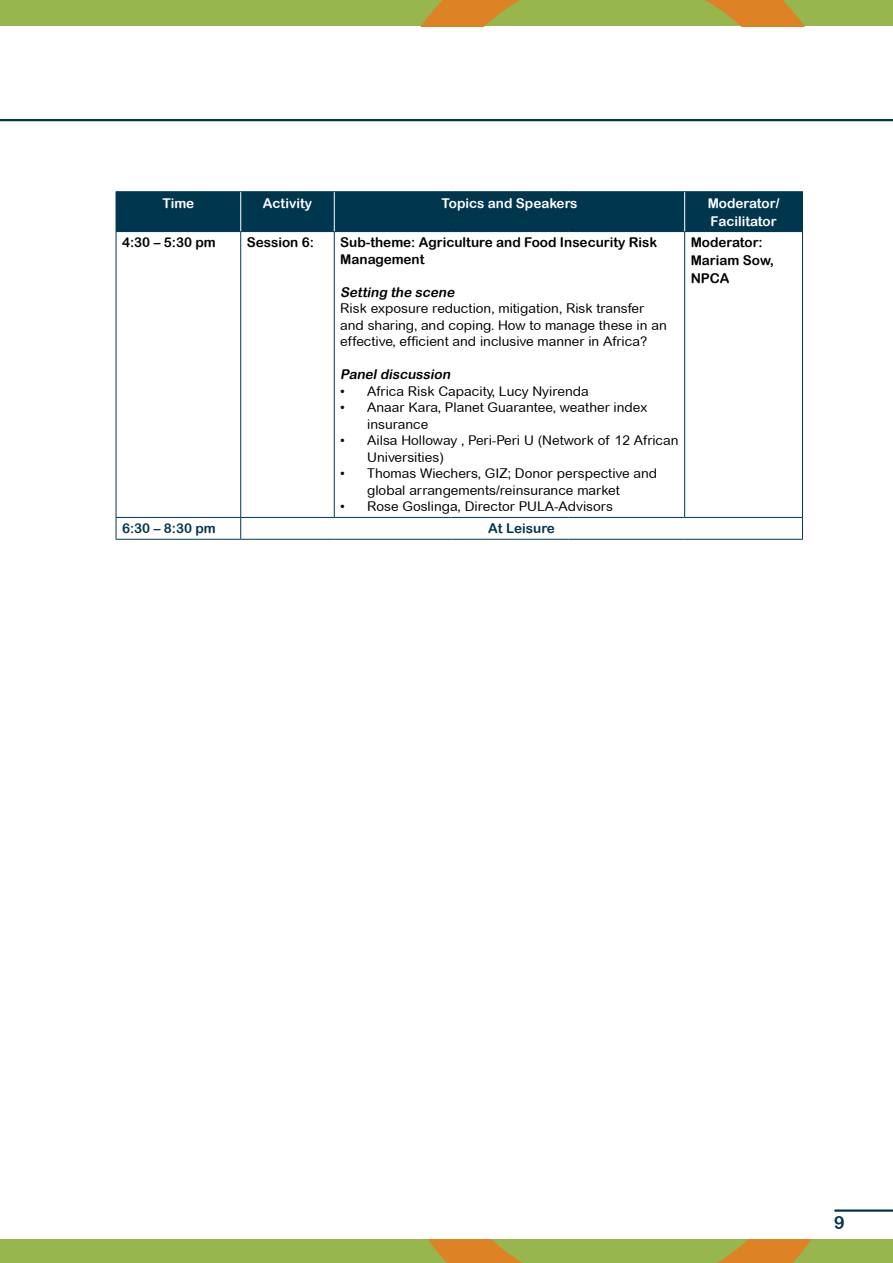
<style>
.page{position:relative;width:893px;height:1263px;background:#fff}
.page>*{position:absolute;margin:0;border:0;box-sizing:border-box;transform-origin:0 0}
.t1{font:18px "Arial Rounded MT Bold";color:#00364e}
.t2{font:13.5px/16.5px "Arial Rounded MT";color:#000}
.t3{font:13.5px/18px "Arial Rounded MT Bold";color:#000}
.t4{font:13.5px/18px "Arial Rounded MT Bold";color:#fff}
.t5{font:italic 13.5px "Arial Rounded MT Bold";color:#000}
.t6{font:13.5px "Arial Rounded MT Bold";color:#00364e}
</style>
<div class="page">
<div style="left:0;top:1239px;width:893px;height:24px;background:#97b64d"></div>
<svg style="left:428px;top:1239px;width:384px;height:24px"></svg>
<div style="left:0;top:0;width:893px;height:26px;background:#97b64d"></div>
<svg style="left:421px;top:0;width:383px;height:26px"></svg>
<hr style="left:0;top:119px;width:893px;height:2px;background:#00364e">
<hr style="left:835px;top:1209px;width:58px;height:3px;background:#00364e">
<div style="left:117px;top:192px;width:685px;height:39px;background:#00364e"></div>
<hr style="left:116px;top:191px;width:125px;height:1px;background:#00364e">
<hr style="left:241px;top:191px;width:93px;height:1px;background:#00364e">
<hr style="left:334px;top:191px;width:117px;height:1px;background:#00364e">
<hr style="left:451px;top:191px;width:117px;height:1px;background:#00364e">
<hr style="left:568px;top:191px;width:117px;height:1px;background:#00364e">
<hr style="left:685px;top:191px;width:118px;height:1px;background:#00364e">
<hr style="left:116px;top:231px;width:125px;height:1px;background:#00364e">
<hr style="left:241px;top:231px;width:93px;height:1px;background:#00364e">
<hr style="left:334px;top:231px;width:117px;height:1px;background:#00364e">
<hr style="left:451px;top:231px;width:117px;height:1px;background:#00364e">
<hr style="left:568px;top:231px;width:117px;height:1px;background:#00364e">
<hr style="left:685px;top:231px;width:118px;height:1px;background:#00364e">
<hr style="left:240px;top:192px;width:1px;height:39px;background:#fff">
<hr style="left:334px;top:192px;width:1px;height:39px;background:#fff">
<hr style="left:684px;top:192px;width:1px;height:39px;background:#fff">
<hr style="left:116px;top:192px;width:1px;height:39px;background:#00364e">
<hr style="left:802px;top:192px;width:1px;height:39px;background:#00364e">
<hr style="left:116px;top:232px;width:1px;height:285px;background:#00364e">
<hr style="left:240px;top:232px;width:1px;height:285px;background:#00364e">
<hr style="left:334px;top:232px;width:1px;height:285px;background:#00364e">
<hr style="left:684px;top:232px;width:1px;height:285px;background:#00364e">
<hr style="left:802px;top:232px;width:1px;height:285px;background:#00364e">
<hr style="left:116px;top:517px;width:125px;height:1px;background:#00364e">
<svg style="left:116px;top:518px;width:1px;height:21px"></svg>
<hr style="left:241px;top:517px;width:93px;height:1px;background:#00364e">
<svg style="left:240px;top:518px;width:1px;height:21px"></svg>
<hr style="left:334px;top:517px;width:117px;height:1px;background:#00364e">
<hr style="left:451px;top:517px;width:117px;height:1px;background:#00364e">
<hr style="left:568px;top:517px;width:117px;height:1px;background:#00364e">
<hr style="left:685px;top:517px;width:118px;height:1px;background:#00364e">
<svg style="left:802px;top:518px;width:1px;height:21px"></svg>
<hr style="left:116px;top:539px;width:125px;height:1px;background:#00364e">
<hr style="left:241px;top:539px;width:93px;height:1px;background:#00364e">
<hr style="left:334px;top:539px;width:117px;height:1px;background:#00364e">
<hr style="left:451px;top:539px;width:117px;height:1px;background:#00364e">
<hr style="left:568px;top:539px;width:117px;height:1px;background:#00364e">
<hr style="left:685px;top:539px;width:118px;height:1px;background:#00364e">
<p class="t4" style="left:162px;top:194px;width:33px">Time</p>
<p class="t4" style="left:263px;top:194px;width:51px">Activity</p>
<p class="t4" style="left:441px;top:194px;width:138px">Topics and Speakers</p>
<p class="t4" style="left:708px;top:194px;width:73px">Moderator/<br>Facilitator</p>
<p class="t3" style="left:122px;top:233px;width:95px">4:30 – 5:30 pm</p>
<p class="t3" style="left:247px;top:233px;width:69px">Session 6:</p>
<p class="t3" style="left:340px;top:234px;width:318px;line-height:16.5px">Sub-theme: Agriculture and Food Insecurity Risk<br>Management</p>
<p class="t5" style="left:340px;top:284px;width:118px">Setting the scene</p>
<p class="t2" style="left:340px;top:300px;width:328px">Risk exposure reduction, mitigation, Risk transfer and sharing, and coping. How to manage these in an effective, efficient and inclusive manner in Africa?</p>
<p class="t5" style="left:340px;top:367px;width:114px">Paneldiscussion</p>
<p class="t2" style="left:340px;top:383px;width:250px">• Africa Risk Capacity, Lucy Nyirenda</p>
<p class="t2" style="left:367px;top:399px;width:282px;text-indent:-27px">• Anaar Kara, Planet Guarantee, weather index insurance</p>
<p class="t2" style="left:367px;top:432px;width:313px;text-indent:-27px">• Ailsa Holloway , Peri-Peri U (Network of 12 African<br>Universities)</p>
<p class="t2" style="left:367px;top:465px;width:291px;text-indent:-27px">• Thomas Wiechers, GIZ; Donor perspective and global arrangements/reinsurance market</p>
<p class="t2" style="left:340px;top:498px;width:274px">• Rose Goslinga, Director PULA-Advisors</p>
<p class="t3" style="left:691px;top:233px;width:85px">Moderator:<br>Mariam Sow,<br>NPCA</p>
<p class="t6" style="left:122px;top:520px;width:95px">6:30 – 8:30 pm</p>
<p class="t6" style="left:488px;top:520px;width:68px">At Leisure</p>
<h1 class="t1" style="left:834px;top:1212px;width:12px">9</h1>
</div>
